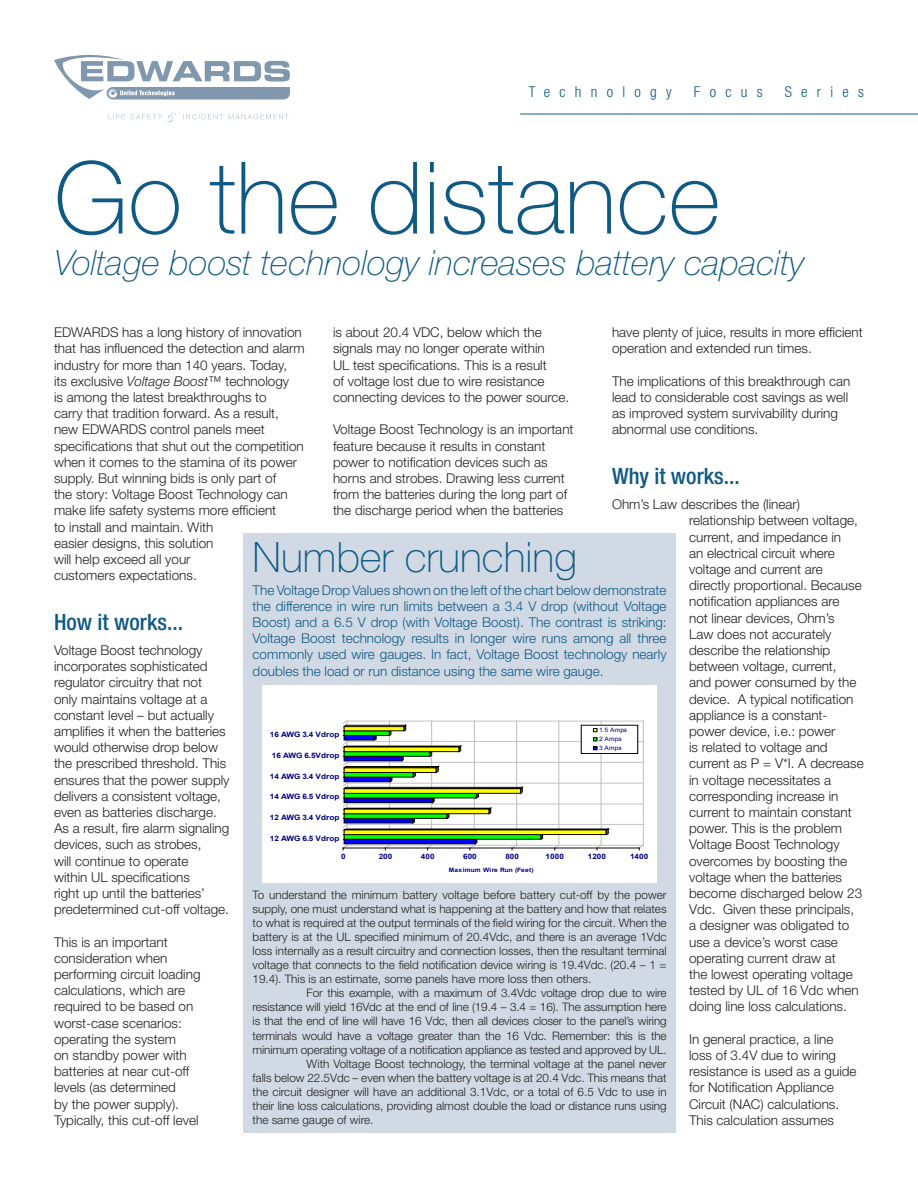
<style>
.page{position:relative;width:918px;height:1188px;background:#fff}
.page>*{position:absolute;margin:0;border:0;box-sizing:border-box;transform-origin:0 0}
.t1{font:100 100.2px "Helvetica Neue LT Std";color:#0f5985}
.t2{font:100 42px "Helvetica Neue LT Std";color:#0f5985}
.t3{font:italic 100 34.8px "Helvetica Neue LT Std";color:#0f5985}
.Subhead{font:500 condensed 22.5px "Helvetica Neue LT Std";color:#0f5985}
.t4{font:300 condensed 15px "Helvetica Neue";letter-spacing:.62em;color:#0f5985}
.Body{font:300 13.5px/16.2px "Helvetica Neue LT Std";color:#231f20}
.t5{font:300 13.5px/16.2px "Helvetica Neue LT Std";color:#0f5985;text-align:justify}
.t6{font:300 11.7px/14.1px "Helvetica Neue LT Std";color:#231f20;text-align:justify}
.t7{font:700 7.35px "Arial";letter-spacing:.005em;color:#000080;scale:1.1 1}
.t8{font:700 6px "Arial";letter-spacing:.03em;color:#000080;scale:1.1 1}
.t9{font:6px/9px "Arial";letter-spacing:.015em;color:#000080;scale:1.1 1}
.s1{font-style:italic}
</style>
<div class="page">
<svg style="left:108px;top:112px;width:181px;height:10px"></svg>
<svg style="left:54px;top:55px;width:236px;height:44px"></svg>
<hr style="left:520px;top:114px;width:398px;height:1px;background:#0f5985">
<div style="left:244px;top:533px;width:432px;height:600px;background:#d1dae4"></div>
<div style="left:262px;top:685px;width:395px;height:198px;background:#fff"></div>
<hr style="left:347px;top:845px;width:296px;height:1px;background:#c0c0c0">
<hr style="left:347px;top:824px;width:296px;height:1px;background:#c0c0c0">
<hr style="left:347px;top:804px;width:296px;height:1px;background:#c0c0c0">
<hr style="left:347px;top:783px;width:296px;height:1px;background:#c0c0c0">
<hr style="left:347px;top:762px;width:296px;height:1px;background:#c0c0c0">
<hr style="left:347px;top:741px;width:296px;height:1px;background:#c0c0c0">
<hr style="left:347px;top:721px;width:296px;height:1px;background:#c0c0c0">
<hr style="left:643px;top:721px;width:1px;height:124px;background:#c0c0c0">
<hr style="left:343px;top:848px;width:296px;height:1px;background:#000">
<svg style="left:639px;top:844px;width:5px;height:6px"></svg>
<div style="left:581px;top:725px;width:57px;height:29px;background:#fff"></div>
<div style="left:581px;top:725px;width:57px;height:29px;border:1px solid #000"></div>
<svg style="left:342px;top:720px;width:268px;height:130px"></svg>
<p class="t4" style="left:529px;top:84px;width:144px">Technology</p>
<p class="t4" style="left:694px;top:84px;width:70px">Focus</p>
<p class="t4" style="left:785px;top:84px;width:81px">Series</p>
<p class="t1" style="left:54px;top:141px;width:668px">Go the distance</p>
<p class="t3" style="left:54px;top:243px;width:752px">Voltage boost technology increases battery capacity</p>
<p class="Body" style="left:54px;top:324px;width:252px">EDWARDS has a long history of innovation that has influenced the detection and alarm industry for more than 140 years. Today,<br>its exclusive <span class="s1">Voltage Boost™</span> technology<br>is among the latest breakthroughs to<br>carry that tradition forward. As a result, new EDWARDS control panels meet specifications that shut out the competition when it comes to the stamina of its power supply. But winning bids is only part of<br>the story: Voltage Boost Technology can make life safety systems more efficient<br>to install and maintain. With<br>easier designs, this solution<br>will help exceed all your<br>customers expectations.</p>
<p class="Subhead" style="left:54px;top:608px;width:131px">How it works...</p>
<p class="Body" style="left:54px;top:642px;width:177px">Voltage Boost technology incorporates sophisticated regulator circuitry that not<br>only maintains voltage at a constant level – but actually amplifies it when the batteries would otherwise drop below the prescribed threshold. This ensures that the power supply delivers a consistent voltage, even as batteries discharge.<br>As a result, fire alarm signaling devices, such as strobes,<br>will continue to operate<br>within UL specifications<br>right up until the batteries’ predetermined cut-off voltage.</p>
<p class="Body" style="left:54px;top:933px;width:148px">This is an important consideration when performing circuit loading calculations, which are required to be based on worst-case scenarios: operating the system<br>on standby power with batteries at near cut-off levels (as determined<br>by the power supply).<br>Typically, this cut-off level</p>
<p class="Body" style="left:333px;top:324px;width:238px">is about 20.4 VDC, below which the signals may no longer operate within<br>UL test specifications. This is a result<br>of voltage lost due to wire resistance connecting devices to the power source.</p>
<p class="Body" style="left:333px;top:421px;width:242px">Voltage Boost Technology is an important feature because it results in constant power to notification devices such as horns and strobes. Drawing less current from the batteries during the long part of the discharge period when the batteries</p>
<p class="Body" style="left:612px;top:324px;width:252px">have plenty of juice, results in more efficient operation and extended run times.</p>
<p class="Body" style="left:612px;top:373px;width:240px">The implications of this breakthrough can lead to considerable cost savings as well as improved system survivability during abnormal use conditions.</p>
<p class="Subhead" style="left:612px;top:463px;width:129px">Why it works...</p>
<p class="Body" style="left:689px;top:496px;width:176px;text-indent:-77px">Ohm’s Law describes the (linear) relationship between voltage, current, and impedance in<br>an electrical circuit where voltage and current are directly proportional. Because notification appliances are<br>not linear devices, Ohm’s<br>Law does not accurately describe the relationship between voltage, current,<br>and power consumed by the device. A typical notification appliance is a constant&shy;power device, i.e.: power<br>is related to voltage and current as P = V*I. A decrease in voltage necessitates a corresponding increase in current to maintain constant power. This is the problem<br>Voltage Boost Technology overcomes by boosting the voltage when the batteries become discharged below 23<br>Vdc. Given these principals, a designer was obligated to use a device’s worst case operating current draw at<br>the lowest operating voltage tested by UL of 16 Vdc when doing line loss calculations.</p>
<p class="Body" style="left:689px;top:1031px;width:169px">In general practice, a line loss of 3.4V due to wiring resistance is used as a guide for Notification Appliance<br>Circuit (NAC) calculations.<br>This calculation assumes</p>
<p class="t2" style="left:253px;top:533px;width:326px">Number crunching</p>
<p class="t5" style="left:253px;top:581px;width:416px">The Voltage Drop Values shown on the left of the chart below demonstrate the difference in wire run limits between a 3.4 V drop (without Voltage Boost) and a 6.5 V drop (with Voltage Boost). The contrast is striking:<br>Voltage Boost technology results in longer wire runs among all three commonly used wire gauges. In fact, Voltage Boost technology nearly doubles the load or run distance using the same wire gauge.</p>
<p class="t7" style="left:270px;top:729px;width:65px">16 AWG 3.4 Vdrop</p>
<p class="t9" style="left:599px;top:726px;width:27px">1.5 Amps<br>2 Amps<br>3 Amps</p>
<p class="t7" style="left:272px;top:750px;width:63px">16 AWG 6.5Vdrop</p>
<p class="t7" style="left:270px;top:771px;width:65px">14 AWG 3.4 Vdrop</p>
<p class="t7" style="left:270px;top:792px;width:65px">14 AWG 6.5 Vdrop</p>
<p class="t7" style="left:270px;top:812px;width:65px">12 AWG 3.4 Vdrop</p>
<p class="t7" style="left:270px;top:833px;width:65px">12 AWG 6.5 Vdrop</p>
<p class="t7" style="left:341px;top:852px;width:6px">0</p>
<p class="t7" style="left:379px;top:852px;width:14px">200</p>
<p class="t7" style="left:421px;top:852px;width:14px">400</p>
<p class="t7" style="left:463px;top:852px;width:14px">600</p>
<p class="t7" style="left:505px;top:852px;width:14px">800</p>
<p class="t7" style="left:546px;top:852px;width:18px">1000</p>
<p class="t7" style="left:588px;top:852px;width:18px">1200</p>
<p class="t7" style="left:630px;top:852px;width:18px">1400</p>
<p class="t8" style="left:449px;top:866px;width:78px">Maximum Wire Run (Feet)</p>
<p class="t6" style="left:253px;top:888px;width:416px">To understand the minimum battery voltage before battery cut-off by the power supply, one must understand what is happening at the battery and how that relates to what is required at the output terminals of the field wiring for the circuit. When the battery is at the UL specified minimum of 20.4Vdc, and there is an average 1Vdc loss internally as a result circuitry and connection losses, then the resultant terminal voltage that connects to the field notification device wiring is 19.4Vdc. (20.4 – 1 = 19.4). This is an estimate, some panels have more loss then others.</p>
<p class="t6" style="left:253px;top:986px;width:416px;text-indent:54px">For this example, with a maximum of 3.4Vdc voltage drop due to wire resistance will yield 16Vdc at the end of line (19.4 – 3.4 = 16). The assumption here is that the end of line will have 16 Vdc, then all devices closer to the panel’s wiring terminals would have a voltage greater than the 16 Vdc. Remember: this is the minimum operating voltage of a notification appliance as tested and approved by UL.</p>
<p class="t6" style="left:253px;top:1056px;width:416px;text-indent:54px">With Voltage Boost technology, the terminal voltage at the panel never falls below 22.5Vdc – even when the battery voltage is at 20.4 Vdc. This means that the circuit designer will have an additional 3.1Vdc, or a total of 6.5 Vdc to use in their line loss calculations, providing almost double the load or distance runs using the same gauge of wire.</p>
</div>
